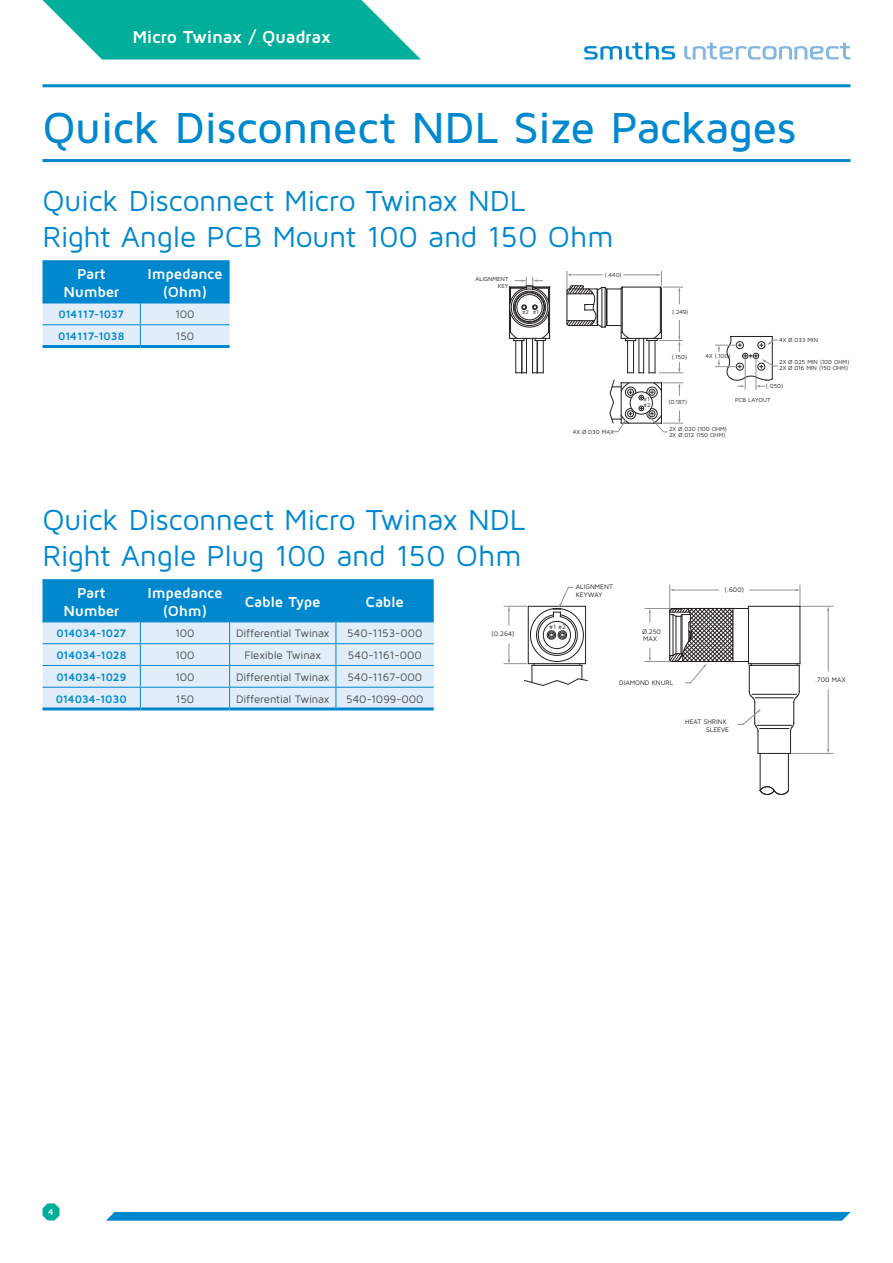
<style>
.page{position:relative;width:893px;height:1263px;background:#fff}
.page>*{position:absolute;margin:0;border:0;box-sizing:border-box;transform-origin:0 0}
.Heading_Cover_2A{font:500 45px "Maven Pro";letter-spacing:-.015em;color:#0088ce}
.Heading_2{font:30px/36px "Maven Pro";letter-spacing:-.015em;color:#0088ce}
.t1{font:700 18px "Maven Pro";letter-spacing:-.015em;color:#fff}
.Table_Header{font:700 15px/18px "Maven Pro";letter-spacing:-.015em;color:#fff;text-align:center}
.Table_Text_centered{font:11.25px "Maven Pro";letter-spacing:-.015em;color:#4b4c4d}
.Table_Row_header{font:700 11.25px "Maven Pro";letter-spacing:-.015em;color:#0088ce}
.t2{font:700 9px "Maven Pro";color:#fff}
.t3{font:6.75px/7.6px "Maven Pro";color:#231f20}
.t4{font:6px/7.2px "Maven Pro";color:#231f20;text-align:right}
</style>
<div class="page">
<div style="left:106px;top:1212px;width:744px;height:8px;background:#0088ce"></div>
<svg style="left:584px;top:43px;width:91px;height:17px"></svg>
<svg style="left:684px;top:43px;width:166px;height:17px"></svg>
<svg style="left:42px;top:0;width:379px;height:60px;background:#2bbbab"></svg>
<hr style="left:655px;top:341px;width:1px;height:32px;background:#231f20">
<hr style="left:649px;top:341px;width:1px;height:32px;background:#231f20">
<hr style="left:633px;top:341px;width:1px;height:32px;background:#231f20">
<hr style="left:627px;top:341px;width:1px;height:32px;background:#231f20">
<hr style="left:621px;top:338px;width:40px;height:1px;background:#231f20">
<hr style="left:639px;top:338px;width:1px;height:35px;background:#231f20">
<hr style="left:643px;top:338px;width:1px;height:35px;background:#231f20">
<hr style="left:622px;top:287px;width:38px;height:1px;background:#231f20">
<hr style="left:661px;top:288px;width:1px;height:50px;background:#231f20">
<hr style="left:526px;top:338px;width:1px;height:35px;background:#231f20">
<hr style="left:521px;top:341px;width:1px;height:32px;background:#231f20">
<hr style="left:515px;top:341px;width:1px;height:32px;background:#231f20">
<hr style="left:522px;top:341px;width:1px;height:32px;background:#231f20">
<hr style="left:543px;top:341px;width:1px;height:32px;background:#231f20">
<hr style="left:537px;top:341px;width:1px;height:32px;background:#231f20">
<hr style="left:532px;top:338px;width:1px;height:35px;background:#231f20">
<hr style="left:660px;top:287px;width:1px;height:45px;background:#231f20">
<hr style="left:745px;top:358px;width:1px;height:32px;background:#8f9193">
<hr style="left:756px;top:358px;width:1px;height:32px;background:#8f9193">
<svg style="left:628px;top:362px;width:55px;height:11px"></svg>
<hr style="left:624px;top:275px;width:34px;height:1px;background:#8f9193">
<svg style="left:657px;top:271px;width:26px;height:33px"></svg>
<svg style="left:566px;top:271px;width:70px;height:70px"></svg>
<svg style="left:509px;top:277px;width:41px;height:64px"></svg>
<svg style="left:647px;top:320px;width:36px;height:32px"></svg>
<svg style="left:609px;top:380px;width:74px;height:53px"></svg>
<svg style="left:715px;top:336px;width:63px;height:51px"></svg>
<hr style="left:788px;top:753px;width:1px;height:37px;background:#231f20">
<hr style="left:760px;top:753px;width:1px;height:37px;background:#231f20">
<svg style="left:759px;top:786px;width:30px;height:9px"></svg>
<hr style="left:802px;top:606px;width:31px;height:1px;background:#8f9294">
<hr style="left:792px;top:753px;width:41px;height:1px;background:#8f9294">
<hr style="left:828px;top:610px;width:1px;height:61px;background:#8f9294">
<hr style="left:828px;top:690px;width:1px;height:60px;background:#8f9294">
<svg style="left:504px;top:587px;width:84px;height:99px"></svg>
<svg style="left:645px;top:585px;width:156px;height:169px"></svg>
<svg style="left:43px;top:1203px;width:17px;height:17px"></svg>
<hr style="left:43px;top:345px;width:97px;height:3px;background:#0088ce">
<svg style="left:43px;top:260px;width:187px;height:85px;background:#6bb8e2"></svg>
<hr style="left:140px;top:345px;width:90px;height:3px;background:#0088ce">
<hr style="left:43px;top:707px;width:97px;height:3px;background:#0088ce">
<hr style="left:140px;top:707px;width:90px;height:3px;background:#0088ce">
<hr style="left:230px;top:707px;width:106px;height:3px;background:#0088ce">
<svg style="left:43px;top:579px;width:391px;height:130px;background:#8dc7e8"></svg>
<hr style="left:336px;top:707px;width:98px;height:3px;background:#0088ce">
<hr style="left:43px;top:159px;width:807px;height:3px;background:#0088ce">
<hr style="left:43px;top:84px;width:807px;height:3px;background:#0088ce">
<h3 class="t1" style="left:132px;top:25px;width:200px">Micro Twinax / Quadrax</h3>
<p class="Heading_Cover_2A" style="left:43px;top:100px;width:755px">Quick Disconnect NDL Size Packages</p>
<p class="Heading_2" style="left:43px;top:182px;width:573px">Quick Disconnect Micro Twinax NDL<br>Right Angle PCB Mount 100 and 150 Ohm</p>
<p class="Table_Header" style="left:64px;top:264px;width:57px">Part<br>Number</p>
<p class="Table_Header" style="left:147px;top:264px;width:77px">Impedance (Ohm)</p>
<p class="Table_Row_header" style="left:59px;top:307px;width:67px">014117-1037</p>
<p class="Table_Text_centered" style="left:175px;top:307px;width:21px">100</p>
<p class="Table_Row_header" style="left:58px;top:329px;width:68px">014117-1038</p>
<p class="Table_Text_centered" style="left:176px;top:329px;width:20px">150</p>
<p class="t4" style="left:605px;top:271px;width:18px">(.440)</p>
<p class="t4" style="left:476px;top:275px;width:34px">ALIGNMENT<br>KEY</p>
<p class="t4" style="left:522px;top:309px;width:18px">#2 #1</p>
<p class="t4" style="left:643px;top:396px;width:9px;line-height:5.8px;text-align:left">#1 #2</p>
<p class="t4" style="left:672px;top:308px;width:18px">(.249)</p>
<p class="t4" style="left:672px;top:353px;width:17px">(.150)</p>
<p class="t4" style="left:668px;top:398px;width:20px">(0.187)</p>
<p class="t4" style="left:706px;top:352px;width:26px">4X (.100)</p>
<p class="t4" style="left:779px;top:336px;width:40px">4X Ø.033 MIN</p>
<p class="t4" style="left:779px;top:359px;width:72px">2X Ø.025 MIN (100 OHM)</p>
<p class="t4" style="left:779px;top:364px;width:70px">2X Ø.016 MIN (150 OHM)</p>
<p class="t4" style="left:766px;top:382px;width:19px">(.050)</p>
<p class="t4" style="left:735px;top:396px;width:37px">PCB LAYOUT</p>
<p class="t4" style="left:573px;top:428px;width:43px">4X Ø.030 MAX</p>
<p class="t4" style="left:669px;top:425px;width:59px">2X Ø.020 (100 OHM)</p>
<p class="t4" style="left:669px;top:431px;width:58px">2X Ø.012 (150 OHM)</p>
<p class="Heading_2" style="left:43px;top:501px;width:484px">Quick Disconnect Micro Twinax NDL<br>Right Angle Plug 100 and 150 Ohm</p>
<p class="Table_Header" style="left:64px;top:583px;width:57px">Part<br>Number</p>
<p class="Table_Header" style="left:147px;top:583px;width:77px">Impedance (Ohm)</p>
<p class="Table_Header" style="left:245px;top:592px;width:77px">Cable Type</p>
<p class="Table_Header" style="left:366px;top:592px;width:40px">Cable</p>
<p class="Table_Row_header" style="left:57px;top:626px;width:71px">014034-1027</p>
<p class="Table_Text_centered" style="left:175px;top:626px;width:21px">100</p>
<p class="Table_Text_centered" style="left:236px;top:626px;width:95px">Differential Twinax</p>
<p class="Table_Text_centered" style="left:347px;top:626px;width:77px">540-1153-000</p>
<p class="Table_Row_header" style="left:56px;top:648px;width:72px">014034-1028</p>
<p class="Table_Text_centered" style="left:175px;top:648px;width:21px">100</p>
<p class="Table_Text_centered" style="left:244px;top:648px;width:78px">Flexible Twinax</p>
<p class="Table_Text_centered" style="left:348px;top:648px;width:75px">540-1161-000</p>
<p class="Table_Row_header" style="left:56px;top:670px;width:72px">014034-1029</p>
<p class="Table_Text_centered" style="left:175px;top:670px;width:21px">100</p>
<p class="Table_Text_centered" style="left:236px;top:670px;width:95px">Differential Twinax</p>
<p class="Table_Text_centered" style="left:347px;top:670px;width:76px">540-1167-000</p>
<p class="Table_Row_header" style="left:56px;top:692px;width:72px">014034-1030</p>
<p class="Table_Text_centered" style="left:176px;top:692px;width:20px">150</p>
<p class="Table_Text_centered" style="left:236px;top:692px;width:95px">Differential Twinax</p>
<p class="Table_Text_centered" style="left:346px;top:692px;width:79px">540-1099-000</p>
<p class="t3" style="left:576px;top:583px;width:39px;line-height:8.1px">ALIGNMENT<br>KEYWAY</p>
<p class="t3" style="left:549px;top:623px;width:18px">#1 #2</p>
<p class="t3" style="left:492px;top:630px;width:24px">(0.264)</p>
<p class="t3" style="left:642px;top:627px;width:21px;line-height:7.2px">Ø.250<br>MAX</p>
<p class="t3" style="left:619px;top:679px;width:56px">DIAMOND KNURL</p>
<p class="t3" style="left:724px;top:585px;width:21px">(.600)</p>
<p class="t3" style="left:706px;top:718px;width:25px;text-indent:-21px">HEAT SHRINK<br>SLEEVE</p>
<p class="t3" style="left:815px;top:676px;width:32px">.700 MAX</p>
<h3 class="t2" style="left:48px;top:1206px;width:7px">4</h3>
</div>
